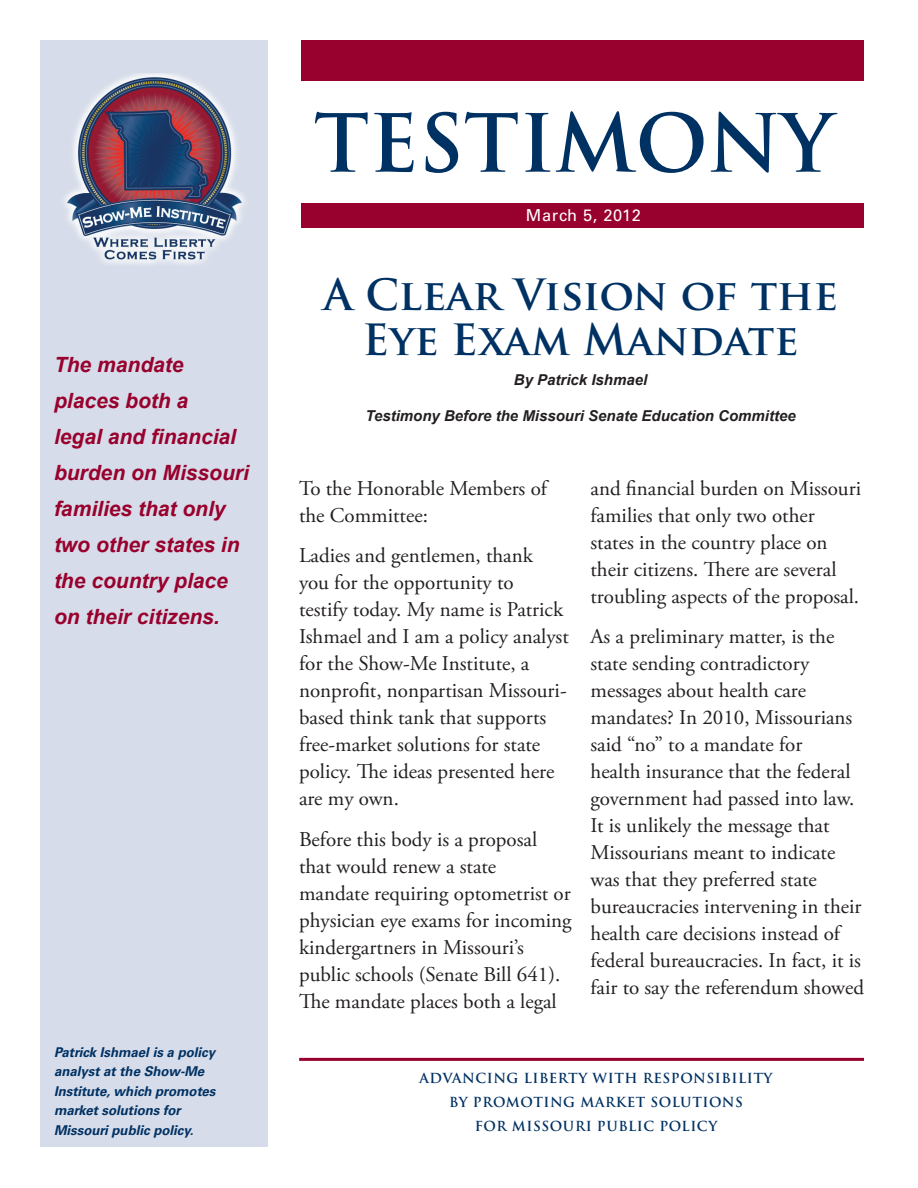
<style>
.page{position:relative;width:918px;height:1188px;background:#fff}
.page>*{position:absolute;margin:0;border:0;box-sizing:border-box;transform-origin:0 0}
.t1{font:700 78px "Trajan Pro";color:#003163}
.t2{font:700 42px/45px "Trajan Pro";color:#003163;text-align:center}
.t3{font:21px/27px "Adobe Garamond Pro";color:#231f20}
.t4{font:italic 700 21px/36px "Arial";color:#98012d}
.t5{font:16.5px "Univers";letter-spacing:.04em;color:#fff}
.t6{font:italic 700 15px "Arial";color:#231f20}
.t7{font:italic 700 13.5px/19.5px "Univers";color:#003163}
.t8{font:700 13.5px/24px "Trajan Pro";letter-spacing:.04em;color:#003163;text-align:center}
</style>
<div class="page">
<div style="left:40px;top:40px;width:228px;height:1108px;background:#d6dce9"></div>
<img style="left:64px;top:73px;width:181px;height:191px">
<div style="left:302px;top:203px;width:562px;height:25px;background:#98012d"></div>
<div style="left:302px;top:40px;width:562px;height:41px;background:#98012d"></div>
<hr style="left:299px;top:1058px;width:565px;height:3px;background:#98012d">
<p class="t4" style="left:54px;top:347px;width:196px">The mandate places both a<br>legal and financial burden on Missouri families that only two other states in the country place on their citizens.</p>
<p class="t7" style="left:54px;top:1042px;width:163px">Patrick Ishmael is a policy analyst at the Show-Me<br>Institute, which promotes market solutions for<br>Missouri public policy.</p>
<h1 class="t1" style="left:314px;top:95px;width:521px">TESTIMONY</h1>
<p class="t5" style="left:526px;top:205px;width:117px">March 5, 2012</p>
<h2 class="t2" style="left:323px;top:273px;width:516px">A Clear Vision of the<br>Eye Exam Mandate</h2>
<p class="t6" style="left:514px;top:370px;width:135px">By Patrick Ishmael</p>
<p class="t6" style="left:365px;top:406px;width:432px">Testimony Before the Missouri Senate Education Committee</p>
<p class="t3" style="left:299px;top:475px;width:249px">To the Honorable Members of the Committee:</p>
<p class="t3" style="left:299px;top:543px;width:271px">Ladies and gentlemen, thank<br>you for the opportunity to<br>testify today. My name is Patrick<br>Ishmael and I am a policy analyst for the Show-Me Institute, a nonprofit, nonpartisan Missouri&shy;based think tank that supports free-market solutions for state policy. The ideas presented here are my own.</p>
<p class="t3" style="left:299px;top:826px;width:274px">Before this body is a proposal that would renew a state<br>mandate requiring optometrist or physician eye exams for incoming kindergartners in Missouri’s public schools (Senate Bill 641).<br>The mandate places both a legal</p>
<p class="t3" style="left:591px;top:475px;width:272px">and financial burden on Missouri families that only two other states in the country place on their citizens. There are several troubling aspects of the proposal.</p>
<p class="t3" style="left:591px;top:624px;width:275px">As a preliminary matter, is the state sending contradictory messages about health care mandates? In 2010, Missourians said “no” to a mandate for<br>health insurance that the federal government had passed into law.<br>It is unlikely the message that<br>Missourians meant to indicate was that they preferred state bureaucracies intervening in their health care decisions instead of federal bureaucracies. In fact, it is fair to say the referendum showed</p>
<p class="t8" style="left:420px;top:1067px;width:355px">ADVANCING LIBERTY WITH RESPONSIBILITY<br>BY PROMOTING MARKET SOLUTIONS<br>FOR MISSOURI PUBLIC POLICY</p>
</div>
